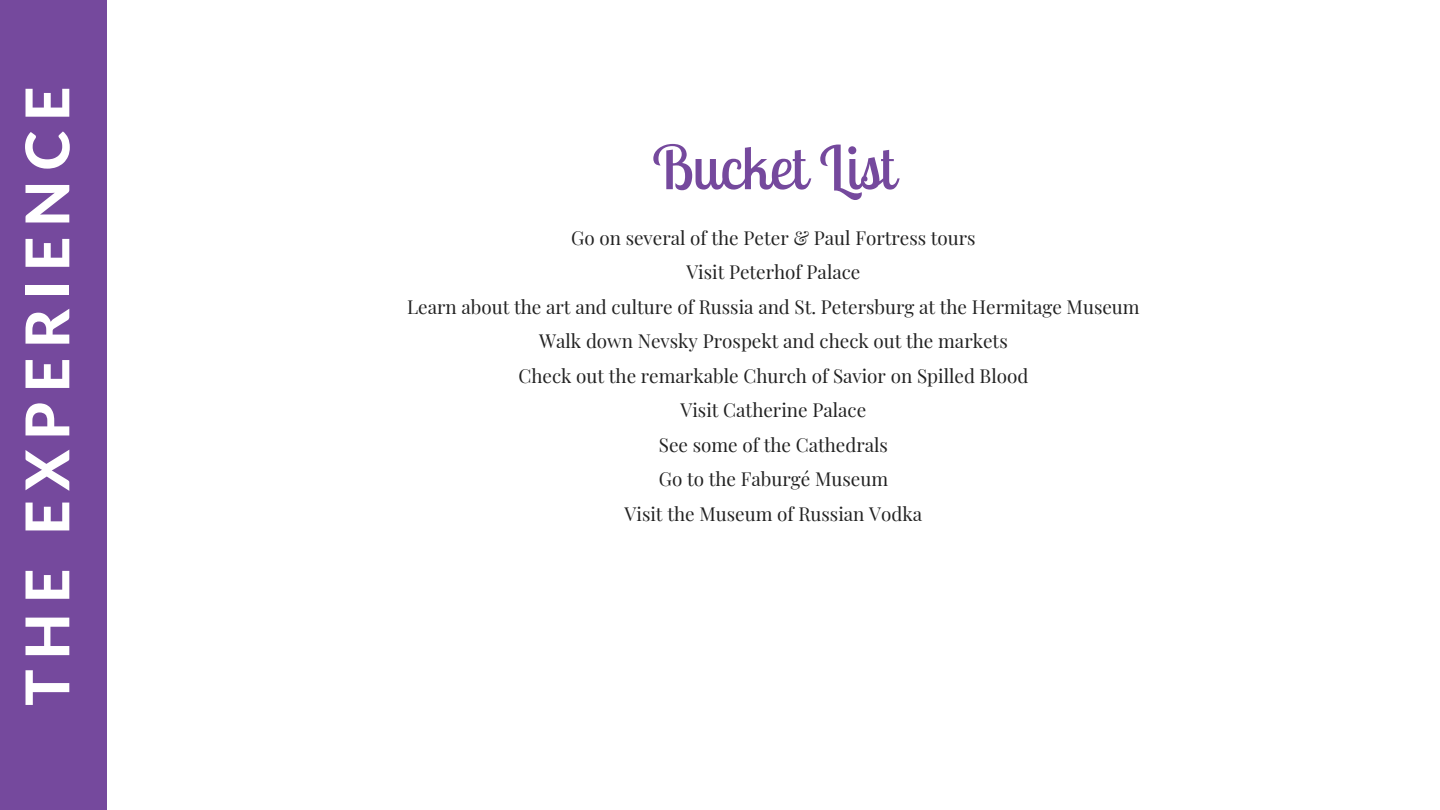
<style>
.page{position:relative;width:1440px;height:810px;background:#fff}
.page>*{position:absolute;margin:0;border:0;box-sizing:border-box;transform-origin:0 0}
.t1{font:800 60.4px "Lato Latin";letter-spacing:.16em;color:#fff}
.t2{font:60.4px "Lobster Two";color:#75499d}
.t3{font:18.9px "Playfair Display";color:#222}
</style>
<div class="page">
<div style="left:0;top:0;width:106px;height:810px;background:#75499d"></div>
<p class="t1" style="left:21px;top:706px;width:621px;rotate:-90deg">THE EXPERIENCE</p>
<p class="t2" style="left:652px;top:129px;width:244px">Bucket List</p>
<p class="t3" style="left:571px;top:224px;width:406px">Go on several of the Peter &amp; Paul Fortress tours</p>
<p class="t3" style="left:686px;top:259px;width:176px">Visit Peterhof Palace</p>
<p class="t3" style="left:407px;top:293px;width:734px">Learn about the art and culture of Russia and St. Petersburg at the Hermitage Museum</p>
<p class="t3" style="left:539px;top:328px;width:470px">Walk down Nevsky Prospekt and check out the markets</p>
<p class="t3" style="left:518px;top:362px;width:511px">Check out the remarkable Church of Savior on Spilled Blood</p>
<p class="t3" style="left:681px;top:397px;width:187px">Visit Catherine Palace</p>
<p class="t3" style="left:659px;top:431px;width:231px">See some of the Cathedrals</p>
<p class="t3" style="left:659px;top:466px;width:231px">Go to the Faburgé Museum</p>
<p class="t3" style="left:625px;top:500px;width:299px">Visit the Museum of Russian Vodka</p>
</div>
